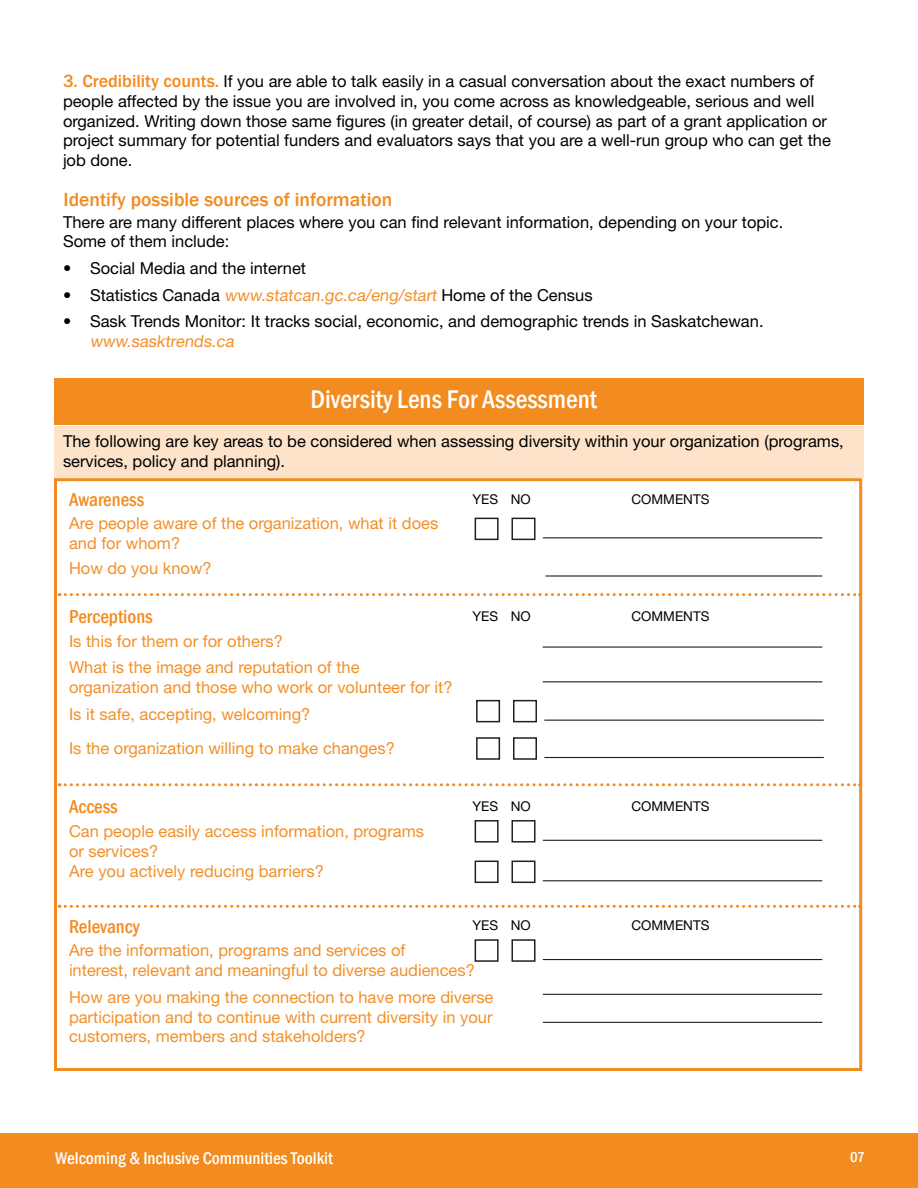
<style>
.page{position:relative;width:918px;height:1188px;background:#fff}
.page>*{position:absolute;margin:0;border:0;box-sizing:border-box;transform-origin:0 0}
.t1{font:500 condensed 26.25px "Franklin Gothic";color:#fff}
.t2{font:500 19.5px "Franklin Gothic";color:#f28b20}
.t3{font:500 condensed 19.2px "Franklin Gothic";color:#f28b20}
.t4{font:500 condensed 17.55px "Franklin Gothic";color:#fff}
.t5{font:16.5px/19.8px "Helvetica Neue LT Std";color:#000}
.t6{font:16.5px/19.8px "Helvetica Neue LT Std";color:#f2902a}
.t7{font:500 condensed 14.85px "Franklin Gothic";color:#fff}
.t8{font:13.5px "Helvetica Neue LT Std";color:#000}
.s1{font-family:"Franklin Gothic";font-weight:500;font-size:18px;color:#f28b20}
.s2{color:#f2902a}
</style>
<div class="page">
<div style="left:0;top:1133px;width:918px;height:55px;background:#f28b20"></div>
<div style="left:54px;top:378px;width:810px;height:46px;background:#f28b20"></div>
<div style="left:54px;top:426px;width:810px;height:51px;background:#fde3c9"></div>
<div style="left:54px;top:478px;width:808px;height:593px;border:3px solid #f28b20"></div>
<div style="left:475px;top:518px;width:24px;height:22px;border:2px solid #231f20"></div>
<div style="left:512px;top:518px;width:24px;height:22px;border:2px solid #231f20"></div>
<hr style="left:543px;top:537px;width:279px;height:1px;background:#231f20">
<div style="left:476px;top:700px;width:24px;height:22px;border:2px solid #231f20"></div>
<div style="left:513px;top:700px;width:24px;height:22px;border:2px solid #231f20"></div>
<hr style="left:544px;top:720px;width:280px;height:1px;background:#231f20">
<div style="left:476px;top:737px;width:24px;height:23px;border:2px solid #231f20"></div>
<div style="left:513px;top:737px;width:24px;height:23px;border:2px solid #231f20"></div>
<hr style="left:544px;top:757px;width:280px;height:1px;background:#231f20">
<div style="left:475px;top:820px;width:24px;height:23px;border:2px solid #231f20"></div>
<div style="left:512px;top:820px;width:24px;height:23px;border:2px solid #231f20"></div>
<hr style="left:543px;top:840px;width:279px;height:1px;background:#231f20">
<div style="left:475px;top:939px;width:24px;height:23px;border:2px solid #231f20"></div>
<div style="left:512px;top:939px;width:24px;height:23px;border:2px solid #231f20"></div>
<hr style="left:543px;top:959px;width:279px;height:1px;background:#231f20">
<hr style="left:543px;top:994px;width:279px;height:1px;background:#231f20">
<hr style="left:543px;top:1022px;width:279px;height:1px;background:#231f20">
<div style="left:475px;top:861px;width:24px;height:22px;border:2px solid #231f20"></div>
<div style="left:512px;top:861px;width:24px;height:22px;border:2px solid #231f20"></div>
<hr style="left:543px;top:880px;width:279px;height:1px;background:#231f20">
<hr style="left:543px;top:646px;width:279px;height:2px;background:#231f20">
<hr style="left:545px;top:575px;width:277px;height:2px;background:#231f20">
<hr style="left:543px;top:681px;width:279px;height:1px;background:#231f20">
<svg style="left:59px;top:593px;width:801px;height:3px"></svg>
<svg style="left:59px;top:783px;width:801px;height:3px"></svg>
<svg style="left:59px;top:905px;width:801px;height:3px"></svg>
<p class="t5" style="left:63px;top:71px;width:770px"><span class="s1">3. Credibility counts.</span> If you are able to talk easily in a casual conversation about the exact numbers of people affected by the issue you are involved in, you come across as knowledgeable, serious and well organized. Writing down those same figures (in greater detail, of course) as part of a grant application or project summary for potential funders and evaluators says that you are a well-run group who can get the job done.</p>
<p class="t2" style="left:64px;top:187px;width:330px">Identify possible sources of information</p>
<p class="t5" style="left:63px;top:212px;width:722px">There are many different places where you can find relevant information, depending on your topic.<br>Some of them include:</p>
<p class="t5" style="left:63px;top:258px;width:245px">• Social Media and the internet</p>
<p class="t5" style="left:63px;top:285px;width:531px">• Statistics Canada <span class="s2">www.statcan.gc.ca/eng/start</span> Home of the Census</p>
<p class="t5" style="left:90px;top:311px;width:675px;text-indent:-27px">• Sask Trends Monitor: It tracks social, economic, and demographic trends in Saskatchewan. <span class="s2">www.sasktrends.ca</span></p>
<p class="t1" style="left:310px;top:382px;width:288px">Diversity Lens For Assessment</p>
<p class="t5" style="left:63px;top:431px;width:782px">The following are key areas to be considered when assessing diversity within your organization (programs, services, policy and planning).</p>
<p class="t3" style="left:69px;top:487px;width:77px">Awareness</p>
<p class="t6" style="left:69px;top:513px;width:371px">Are people aware of the organization, what it does and for whom?</p>
<p class="t6" style="left:69px;top:558px;width:144px">How do you know?</p>
<p class="t3" style="left:69px;top:604px;width:85px">Perceptions</p>
<p class="t6" style="left:69px;top:631px;width:215px">Is this for them or for others?</p>
<p class="t6" style="left:69px;top:657px;width:385px">What is the image and reputation of the organization and those who work or volunteer for it?</p>
<p class="t6" style="left:69px;top:705px;width:243px">Is it safe, accepting, welcoming?</p>
<p class="t6" style="left:69px;top:738px;width:327px">Is the organization willing to make changes?</p>
<p class="t8" style="left:472px;top:491px;width:27px">YES</p>
<p class="t8" style="left:511px;top:491px;width:22px">NO</p>
<p class="t8" style="left:472px;top:608px;width:27px">YES</p>
<p class="t8" style="left:511px;top:608px;width:22px">NO</p>
<p class="t3" style="left:69px;top:794px;width:50px">Access</p>
<p class="t6" style="left:69px;top:821px;width:357px">Can people easily access information, programs or services?</p>
<p class="t6" style="left:69px;top:861px;width:256px">Are you actively reducing barriers?</p>
<p class="t8" style="left:472px;top:798px;width:27px">YES</p>
<p class="t8" style="left:511px;top:798px;width:22px">NO</p>
<p class="t3" style="left:69px;top:914px;width:72px">Relevancy</p>
<p class="t8" style="left:472px;top:917px;width:27px">YES</p>
<p class="t6" style="left:69px;top:940px;width:407px">Are the information, programs and services of<br>interest, relevant and meaningful to diverse audiences?</p>
<p class="t6" style="left:69px;top:987px;width:426px;text-align:justify">How are you making the connection to have more diverse participation and to continue with current diversity in your customers, members and stakeholders?</p>
<p class="t8" style="left:511px;top:917px;width:22px">NO</p>
<p class="t8" style="left:632px;top:491px;width:80px">COMMENTS</p>
<p class="t8" style="left:632px;top:608px;width:80px">COMMENTS</p>
<p class="t8" style="left:632px;top:798px;width:80px">COMMENTS</p>
<p class="t8" style="left:632px;top:917px;width:80px">COMMENTS</p>
<p class="t4" style="left:55px;top:1146px;width:279px">Welcoming &amp; Inclusive Communities Toolkit</p>
<p class="t7" style="left:850px;top:1147px;width:16px">07</p>
</div>
